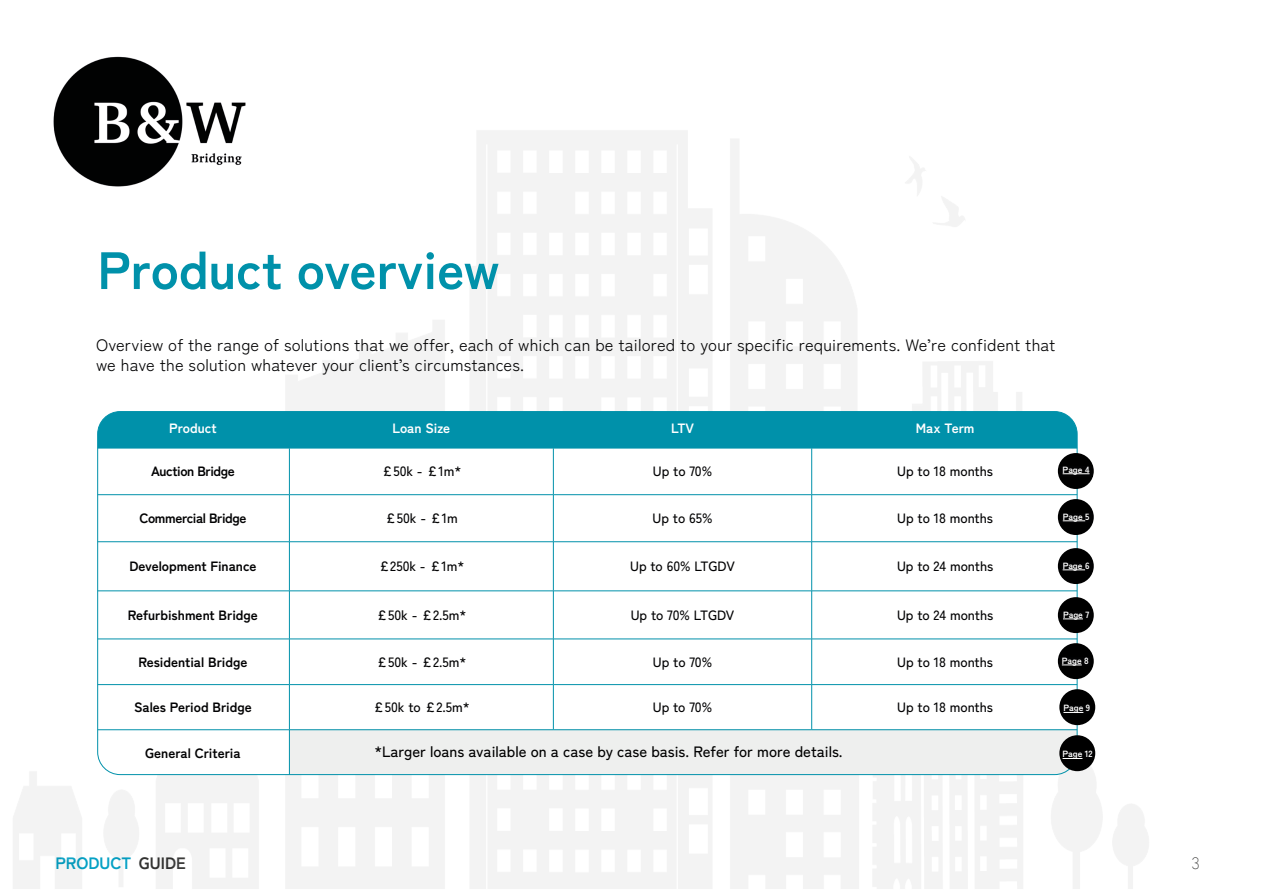
<style>
.page{position:relative;width:1263px;height:893px;background:#fff}
.page>*{position:absolute;margin:0;border:0;box-sizing:border-box;transform-origin:0 0}
.t1{font:700 52.5px "Zen Kaku Gothic New";color:#0091aa}
.t2{font:16.5px/19.8px "Zen Kaku Gothic New";letter-spacing:.01em;color:#020203}
.t3{font:700 16.5px "Zen Kaku Gothic New";color:#05a1c5}
.t4{font:300 16.5px "Zen Kaku Gothic New";color:#333332}
.t5{font:500 15px "Zen Kaku Gothic New";color:#000}
.t6{font:500 13.5px "Zen Kaku Gothic New";color:#020203}
.t7{font:700 13.5px "Zen Kaku Gothic New";color:#020203}
.t8{font:700 13.5px "Zen Kaku Gothic New";letter-spacing:-.03em;color:#020203}
.t9{font:700 13.5px "Zen Kaku Gothic New";color:#fff}
.t10{font:700 9px "Zen Kaku Gothic New";color:#fff}
.s1{color:#333332}
</style>
<div class="page">
<img style="left:13px;top:131px;width:1136px;height:758px">
<img style="left:28px;top:56px;width:243px;height:146px">
<div style="left:98px;top:412px;width:979px;height:36px;background:#0091aa"></div>
<svg style="left:99px;top:449px;width:976px;height:45px"></svg>
<svg style="left:98px;top:495px;width:977px;height:280px"></svg>
<div style="left:289px;top:730px;width:788px;height:45px;background:#eeefee"></div>
<hr style="left:98px;top:448px;width:191px;height:1px;background:#0091aa">
<hr style="left:289px;top:448px;width:264px;height:1px;background:#0091aa">
<hr style="left:289px;top:448px;width:1px;height:46px;background:#0091aa">
<hr style="left:553px;top:448px;width:259px;height:1px;background:#0091aa">
<hr style="left:553px;top:448px;width:1px;height:46px;background:#0091aa">
<hr style="left:812px;top:448px;width:265px;height:1px;background:#0091aa">
<hr style="left:811px;top:448px;width:1px;height:46px;background:#0091aa">
<hr style="left:98px;top:494px;width:191px;height:1px;background:#0091aa">
<hr style="left:289px;top:494px;width:264px;height:1px;background:#0091aa">
<hr style="left:289px;top:495px;width:1px;height:47px;background:#0091aa">
<hr style="left:553px;top:494px;width:259px;height:1px;background:#0091aa">
<hr style="left:553px;top:495px;width:1px;height:47px;background:#0091aa">
<hr style="left:812px;top:494px;width:265px;height:1px;background:#0091aa">
<hr style="left:811px;top:495px;width:1px;height:47px;background:#0091aa">
<hr style="left:98px;top:541px;width:191px;height:1px;background:#0091aa">
<hr style="left:289px;top:541px;width:264px;height:1px;background:#0091aa">
<hr style="left:289px;top:542px;width:1px;height:49px;background:#0091aa">
<hr style="left:553px;top:541px;width:259px;height:1px;background:#0091aa">
<hr style="left:553px;top:542px;width:1px;height:49px;background:#0091aa">
<hr style="left:812px;top:541px;width:265px;height:1px;background:#0091aa">
<hr style="left:811px;top:542px;width:1px;height:49px;background:#0091aa">
<hr style="left:98px;top:591px;width:191px;height:1px;background:#0091aa">
<hr style="left:289px;top:591px;width:264px;height:1px;background:#0091aa">
<hr style="left:289px;top:591px;width:1px;height:48px;background:#0091aa">
<hr style="left:553px;top:591px;width:259px;height:1px;background:#0091aa">
<hr style="left:553px;top:591px;width:1px;height:48px;background:#0091aa">
<hr style="left:812px;top:591px;width:265px;height:1px;background:#0091aa">
<hr style="left:811px;top:591px;width:1px;height:48px;background:#0091aa">
<hr style="left:98px;top:639px;width:191px;height:1px;background:#0091aa">
<hr style="left:289px;top:639px;width:264px;height:1px;background:#0091aa">
<hr style="left:289px;top:639px;width:1px;height:45px;background:#0091aa">
<hr style="left:553px;top:639px;width:259px;height:1px;background:#0091aa">
<hr style="left:553px;top:639px;width:1px;height:45px;background:#0091aa">
<hr style="left:812px;top:639px;width:265px;height:1px;background:#0091aa">
<hr style="left:811px;top:639px;width:1px;height:45px;background:#0091aa">
<hr style="left:98px;top:684px;width:191px;height:1px;background:#0091aa">
<hr style="left:289px;top:684px;width:264px;height:1px;background:#0091aa">
<hr style="left:289px;top:685px;width:1px;height:44px;background:#0091aa">
<hr style="left:553px;top:684px;width:259px;height:1px;background:#0091aa">
<hr style="left:553px;top:685px;width:1px;height:44px;background:#0091aa">
<hr style="left:812px;top:684px;width:265px;height:1px;background:#0091aa">
<hr style="left:811px;top:685px;width:1px;height:44px;background:#0091aa">
<hr style="left:98px;top:729px;width:191px;height:1px;background:#0091aa">
<hr style="left:289px;top:729px;width:264px;height:1px;background:#0091aa">
<hr style="left:289px;top:730px;width:1px;height:45px;background:#0091aa">
<hr style="left:553px;top:729px;width:259px;height:1px;background:#0091aa">
<hr style="left:812px;top:729px;width:265px;height:1px;background:#0091aa">
<div style="left:1059px;top:454px;width:33px;height:34px;background:#000;border-radius:50%"></div>
<div style="left:1058px;top:453px;width:36px;height:36px;border:3px solid #000;border-radius:50%"></div>
<div style="left:1059px;top:500px;width:33px;height:34px;background:#000;border-radius:50%"></div>
<div style="left:1058px;top:499px;width:36px;height:36px;border:3px solid #000;border-radius:50%"></div>
<div style="left:1059px;top:549px;width:33px;height:34px;background:#000;border-radius:50%"></div>
<div style="left:1058px;top:548px;width:36px;height:36px;border:3px solid #000;border-radius:50%"></div>
<div style="left:1059px;top:598px;width:33px;height:34px;background:#000;border-radius:50%"></div>
<div style="left:1058px;top:597px;width:36px;height:36px;border:3px solid #000;border-radius:50%"></div>
<div style="left:1059px;top:644px;width:33px;height:34px;background:#000;border-radius:50%"></div>
<div style="left:1058px;top:643px;width:36px;height:36px;border:3px solid #000;border-radius:50%"></div>
<div style="left:1061px;top:690px;width:33px;height:34px;background:#000;border-radius:50%"></div>
<div style="left:1059px;top:689px;width:36px;height:36px;border:3px solid #000;border-radius:50%"></div>
<div style="left:1061px;top:736px;width:33px;height:34px;background:#000;border-radius:50%"></div>
<div style="left:1059px;top:735px;width:36px;height:36px;border:3px solid #000;border-radius:50%"></div>
<div style="left:1059px;top:466px;width:34px;height:11px;background:#020203"></div>
<svg style="left:1063px;top:473px;width:26px;height:1px"></svg>
<div style="left:1061px;top:513px;width:30px;height:10px;background:#020203"></div>
<svg style="left:1063px;top:521px;width:22px;height:1px"></svg>
<div style="left:1061px;top:562px;width:30px;height:9px;background:#020203"></div>
<svg style="left:1063px;top:570px;width:22px;height:1px"></svg>
<div style="left:1061px;top:611px;width:30px;height:9px;background:#020203"></div>
<svg style="left:1063px;top:619px;width:20px;height:1px"></svg>
<div style="left:1059px;top:657px;width:32px;height:9px;background:#020203"></div>
<svg style="left:1062px;top:665px;width:20px;height:1px"></svg>
<div style="left:1062px;top:705px;width:29px;height:8px;background:#020203"></div>
<svg style="left:1063px;top:712px;width:20px;height:1px"></svg>
<div style="left:1062px;top:751px;width:31px;height:7px;background:#020203"></div>
<svg style="left:1062px;top:758px;width:20px;height:1px"></svg>
<h1 class="t1" style="left:98px;top:237px;width:403px">Product overview</h1>
<p class="t2" style="left:96px;top:335px;width:960px">Overview of the range of solutions that we offer, each of which can be tailored to your specific requirements. We’re confident that we have the solution whatever your client’s circumstances.</p>
<p class="t9" style="left:169px;top:420px;width:49px">Product</p>
<p class="t9" style="left:392px;top:420px;width:59px">Loan Size</p>
<p class="t9" style="left:671px;top:420px;width:24px">LTV</p>
<p class="t9" style="left:916px;top:420px;width:60px">Max Term</p>
<p class="t8" style="left:151px;top:463px;width:85px">Auction Bridge</p>
<p class="t6" style="left:381px;top:463px;width:81px">£50k - £1m*</p>
<p class="t6" style="left:653px;top:463px;width:61px">Up to 70%</p>
<p class="t6" style="left:897px;top:463px;width:97px">Up to 18 months</p>
<p class="t8" style="left:139px;top:510px;width:109px">Commercial Bridge</p>
<p class="t6" style="left:385px;top:510px;width:75px">£50k - £1m</p>
<p class="t6" style="left:652px;top:510px;width:61px">Up to 65%</p>
<p class="t6" style="left:897px;top:510px;width:97px">Up to 18 months</p>
<p class="t7" style="left:129px;top:558px;width:129px">Development Finance</p>
<p class="t6" style="left:378px;top:558px;width:87px">£250k - £1m*</p>
<p class="t6" style="left:630px;top:558px;width:106px">Up to 60% LTGDV</p>
<p class="t6" style="left:897px;top:558px;width:98px">Up to 24 months</p>
<p class="t7" style="left:128px;top:606px;width:132px">Refurbishment Bridge</p>
<p class="t6" style="left:376px;top:606px;width:92px">£50k - £2.5m*</p>
<p class="t6" style="left:631px;top:606px;width:105px">Up to 70% LTGDV</p>
<p class="t6" style="left:897px;top:606px;width:98px">Up to 24 months</p>
<p class="t7" style="left:138px;top:653px;width:110px">Residential Bridge</p>
<p class="t6" style="left:376px;top:653px;width:92px">£50k - £2.5m*</p>
<p class="t6" style="left:653px;top:653px;width:61px">Up to 70%</p>
<p class="t6" style="left:897px;top:653px;width:97px">Up to 18 months</p>
<p class="t7" style="left:134px;top:699px;width:119px">Sales Period Bridge</p>
<p class="t6" style="left:373px;top:699px;width:98px">£50k to £2.5m*</p>
<p class="t6" style="left:653px;top:699px;width:61px">Up to 70%</p>
<p class="t6" style="left:897px;top:699px;width:97px">Up to 18 months</p>
<p class="t7" style="left:145px;top:744px;width:97px">General Criteria</p>
<p class="t10" style="left:1063px;top:464px;width:28px">Page 4</p>
<p class="t10" style="left:1063px;top:511px;width:28px">Page 5</p>
<p class="t10" style="left:1063px;top:560px;width:28px">Page 6</p>
<p class="t10" style="left:1063px;top:609px;width:28px">Page 7</p>
<p class="t10" style="left:1062px;top:655px;width:29px">Page 8</p>
<p class="t10" style="left:1063px;top:702px;width:28px">Page 9</p>
<p class="t5" style="left:374px;top:742px;width:470px">*Larger loans available on a case by case basis. Refer for more details.</p>
<p class="t10" style="left:1062px;top:748px;width:32px">Page 12</p>
<p class="t3" style="left:56px;top:853px;width:132px">PRODUCT <span class="s1">GUIDE</span></p>
<p class="t4" style="left:1192px;top:854px;width:10px">3</p>
</div>
